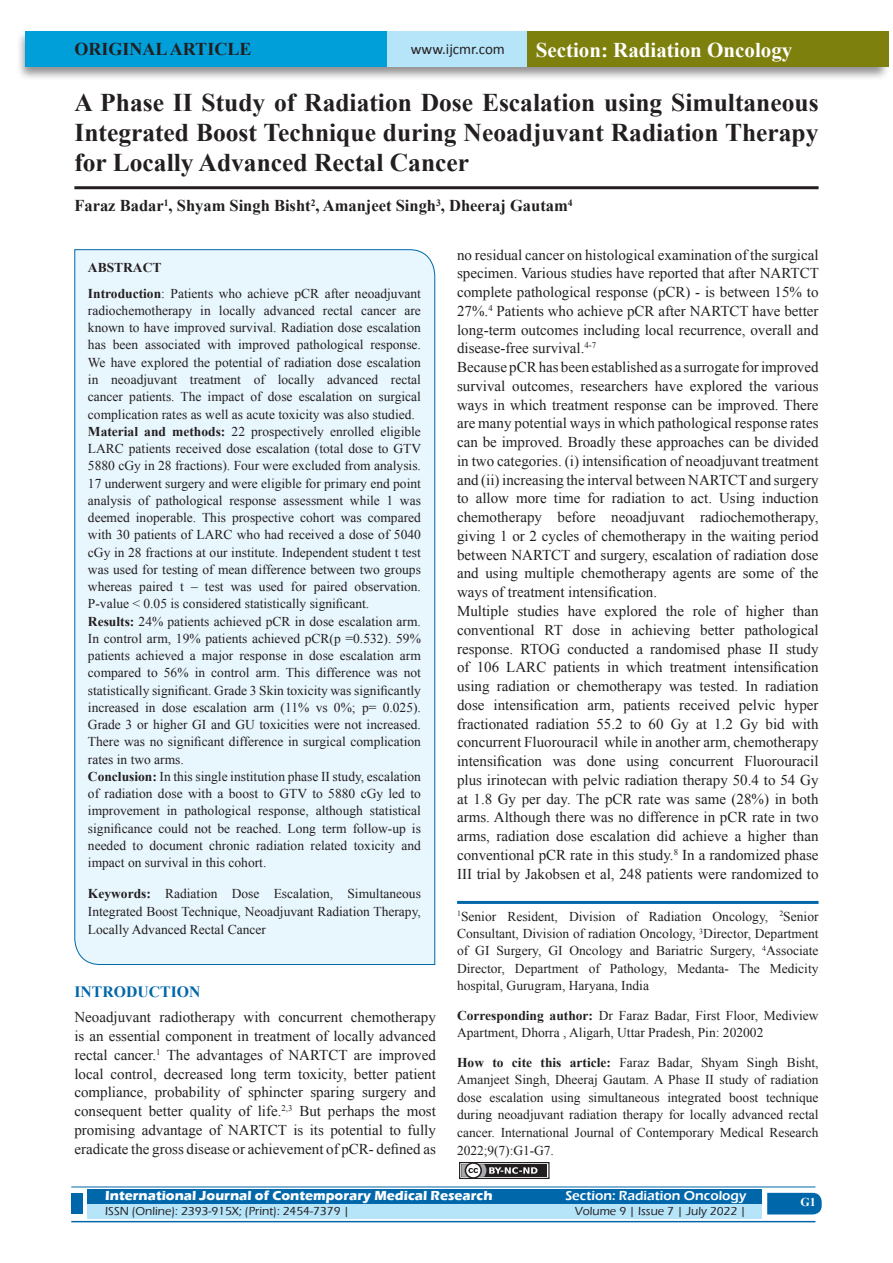
<style>
.page{position:relative;width:893px;height:1263px;background:#fff}
.page>*{position:absolute;margin:0;border:0;box-sizing:border-box;transform-origin:0 0}
.A_Title_New{font:700 25.5px/30px "Times New Roman";color:#231f20;text-align:justify}
.t1{font:700 21px "Times New Roman";color:#fff}
.AT_new{font:700 18px "Times New Roman";color:#231f20}
.AU-New{font:700 16.5px "Times New Roman";color:#231f20}
.t2{font:700 15.75px "Times New Roman";color:#0067aa}
.TX_New{font:15px/18.8px "Times New Roman";color:#231f20;text-align:justify}
.t3{font:15px "Calibri";color:#231f20}
.HTC_new{font:13.5px/17.2px "Times New Roman";color:#231f20}
.Affi_New{font:13.5px/17.2px "Times New Roman";color:#231f20;text-align:justify}
.Corresponding{font:13.5px/17.2px "Times New Roman";color:#231f20}
.t4{font:700 13.5px "Eras ITC";color:#fff}
.t5{font:600 13.5px "Eras ITC";color:#fff}
.t6{font:500 12px "Eras ITC";color:#231f20}
.t7{font:700 12px "Times New Roman";color:#fff}
.s1{font-weight:700}
</style>
<div class="page">
<div style="left:16px;top:29px;width:875px;height:52px;background:#231f20;opacity:.5"></div>
<div style="left:25px;top:31px;width:858px;height:35px;background:#b6e4f9"></div>
<div style="left:25px;top:31px;width:362px;height:35px;background:#009fda"></div>
<div style="left:527px;top:31px;width:361px;height:35px;background:#7e800e"></div>
<div style="left:459px;top:1162px;width:91px;height:17px;border:1px solid #231f20"></div>
<div style="left:461px;top:1164px;width:86px;height:13px;background:#231f20"></div>
<svg style="left:461px;top:1162px;width:76px;height:17px"></svg>
<div style="left:87px;top:1189px;width:674px;height:15px;background:#0067aa"></div>
<div style="left:87px;top:1204px;width:674px;height:15px;background:#b6e4f9"></div>
<svg style="left:767px;top:1193px;width:55px;height:21px"></svg>
<hr style="left:71px;top:1186px;width:744px;height:1px;background:#0067aa">
<hr style="left:71px;top:1221px;width:744px;height:1px;background:#0067aa">
<div style="left:71px;top:1193px;width:12px;height:21px;background:#0067aa"></div>
<hr style="left:74px;top:186px;width:745px;height:3px;background:#231f20">
<div style="left:74px;top:249px;width:361px;height:716px;background:#e8f6fd"></div>
<hr style="left:457px;top:901px;width:362px;height:3px;background:#0067aa">
<p class="AT_new" style="left:74px;top:36px;width:178px">ORIGINAL ARTICLE</p>
<p class="t3" style="left:411px;top:40px;width:96px">www.ijcmr.com</p>
<h2 class="t1" style="left:536px;top:35px;width:258px">Section: Radiation Oncology</h2>
<p class="A_Title_New" style="left:74px;top:87px;width:746px">A Phase II Study of Radiation Dose Escalation using Simultaneous Integrated Boost Technique during Neoadjuvant Radiation Therapy for Locally Advanced Rectal Cancer</p>
<p class="AU-New" style="left:74px;top:194px;width:500px">Faraz Badar<sup>1</sup>, Shyam Singh Bisht<sup>2</sup>, Amanjeet Singh<sup>3</sup>, Dheeraj Gautam<sup>4</sup></p>
<p class="HTC_new" style="left:88px;top:254px;width:335px;line-height:25.8px"><span class="s1">ABSTRACT<br>Introduction</span>: Patients who achieve pCR after neoadjuvant</p>
<p class="HTC_new" style="left:88px;top:302px;width:335px">radiochemotherapy in locally advanced rectal cancer are known to have improved survival. Radiation dose escalation has been associated with improved pathological response.<br>We have explored the potential of radiation dose escalation in neoadjuvant treatment of locally advanced rectal cancer patients. The impact of dose escalation on surgical complication rates as well as acute toxicity was also studied.<br><span class="s1">Material and methods:</span> 22 prospectively enrolled eligible LARC patients received dose escalation (total dose to GTV 5880 cGy in 28 fractions). Four were excluded from analysis.<br>17 underwent surgery and were eligible for primary end point analysis of pathological response assessment while 1 was deemed inoperable. This prospective cohort was compared with 30 patients of LARC who had received a dose of 5040 cGy in 28 fractions at our institute. Independent student t test was used for testing of mean difference between two groups whereas paired t – test was used for paired observation.<br>P-value &lt; 0.05 is considered statistically significant.<br><span class="s1">Results:</span> 24% patients achieved pCR in dose escalation arm.<br>In control arm, 19% patients achieved pCR(p =0.532). 59% patients achieved a major response in dose escalation arm compared to 56% in control arm. This difference was not statistically significant. Grade 3 Skin toxicity was significantly increased in dose escalation arm (11% vs 0%; p= 0.025).<br>Grade 3 or higher GI and GU toxicities were not increased.<br>There was no significant difference in surgical complication rates in two arms.<br><span class="s1">Conclusion:</span> In this single institution phase II study, escalation of radiation dose with a boost to GTV to 5880 cGy led to improvement in pathological response, although statistical significance could not be reached. Long term follow-up is needed to document chronic radiation related toxicity and impact on survival in this cohort.</p>
<p class="HTC_new" style="left:88px;top:884px;width:335px;line-height:18px;text-align:justify"><span class="s1">Keywords:</span> Radiation Dose Escalation, Simultaneous Integrated Boost Technique, Neoadjuvant Radiation Therapy, Locally Advanced Rectal Cancer</p>
<h1 class="t2" style="left:74px;top:981px;width:127px">INTRODUCTION</h1>
<p class="TX_New" style="left:74px;top:1008px;width:363px">Neoadjuvant radiotherapy with concurrent chemotherapy is an essential component in treatment of locally advanced rectal cancer.<sup>1</sup> The advantages of NARTCT are improved local control, decreased long term toxicity, better patient compliance, probability of sphincter sparing surgery and consequent better quality of life.<sup>2,3</sup> But perhaps the most promising advantage of NARTCT is its potential to fully eradicate the gross disease or achievement of pCR- defined as</p>
<p class="TX_New" style="left:457px;top:245px;width:363px">no residual cancer on histological examination of the surgical specimen. Various studies have reported that after NARTCT complete pathological response (pCR) - is between 15% to 27%.<sup>4</sup> Patients who achieve pCR after NARTCT have better long-term outcomes including local recurrence, overall and disease-free survival.<sup>4-7</sup></p>
<p class="TX_New" style="left:457px;top:358px;width:363px">Because pCR has been established as a surrogate for improved survival outcomes, researchers have explored the various ways in which treatment response can be improved. There are many potential ways in which pathological response rates can be improved. Broadly these approaches can be divided in two categories. (i) intensification of neoadjuvant treatment and (ii) increasing the interval between NARTCT and surgery to allow more time for radiation to act. Using induction chemotherapy before neoadjuvant radiochemotherapy, giving 1 or 2 cycles of chemotherapy in the waiting period between NARTCT and surgery, escalation of radiation dose and using multiple chemotherapy agents are some of the ways of treatment intensification.</p>
<p class="TX_New" style="left:457px;top:601px;width:363px">Multiple studies have explored the role of higher than conventional RT dose in achieving better pathological response. RTOG conducted a randomised phase II study of 106 LARC patients in which treatment intensification using radiation or chemotherapy was tested. In radiation dose intensification arm, patients received pelvic hyper fractionated radiation 55.2 to 60 Gy at 1.2 Gy bid with concurrent Fluorouracil while in another arm, chemotherapy intensification was done using concurrent Fluorouracil plus irinotecan with pelvic radiation therapy 50.4 to 54 Gy at 1.8 Gy per day. The pCR rate was same (28%) in both arms. Although there was no difference in pCR rate in two arms, radiation dose escalation did achieve a higher than conventional pCR rate in this study.<sup>8</sup> In a randomized phase III trial by Jakobsen et al, 248 patients were randomized to</p>
<p class="Affi_New" style="left:457px;top:907px;width:363px"><sup>1</sup>Senior Resident, Division of Radiation Oncology, <sup>2</sup>Senior Consultant, Division of radiation Oncology, <sup>3</sup>Director, Department of GI Surgery, GI Oncology and Bariatric Surgery, <sup>4</sup>Associate Director, Department of Pathology, Medanta- The Medicity hospital, Gurugram, Haryana, India</p>
<p class="Corresponding" style="left:457px;top:1006px;width:363px"><span class="s1">Corresponding author:</span> Dr Faraz Badar, First Floor, Mediview<br>Apartment, Dhorra , Aligarh, Uttar Pradesh, Pin: 202002</p>
<p class="HTC_new" style="left:457px;top:1054px;width:363px;text-align:justify"><span class="s1">How to cite this article:</span> Faraz Badar, Shyam Singh Bisht, Amanjeet Singh, Dheeraj Gautam. A Phase II study of radiation dose escalation using simultaneous integrated boost technique during neoadjuvant radiation therapy for locally advanced rectal cancer. International Journal of Contemporary Medical Research 2022;9(7):G1-G7.</p>
<p class="t4" style="left:105px;top:1188px;width:389px">International Journal of Contemporary Medical Research</p>
<p class="t5" style="left:565px;top:1188px;width:182px">Section: Radiation Oncology</p>
<p class="t6" style="left:105px;top:1204px;width:246px">ISSN (Online): 2393-915X; (Print): 2454-7379 |</p>
<p class="t6" style="left:575px;top:1204px;width:173px">Volume 9 | Issue 7 | July 2022 |</p>
<h4 class="t7" style="left:800px;top:1194px;width:17px">G1</h4>
</div>
